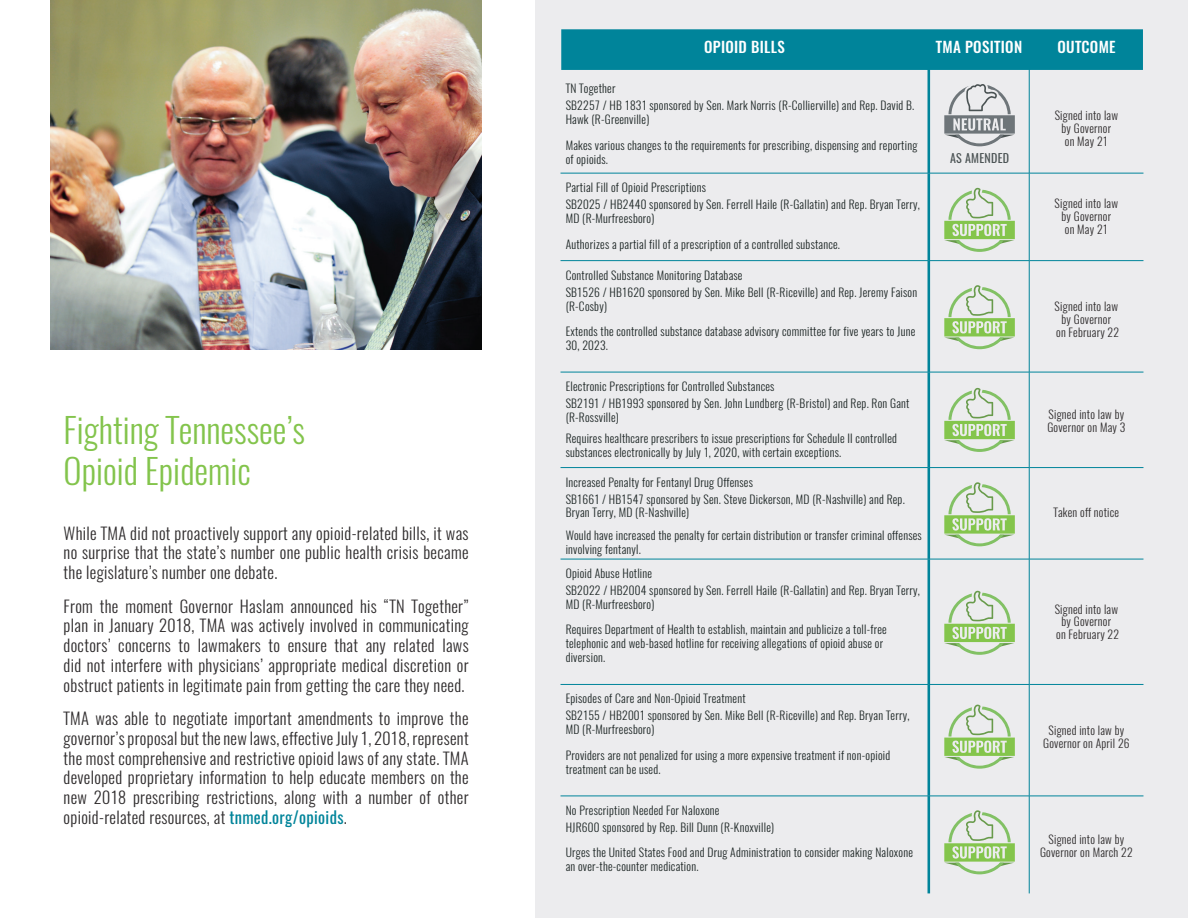
<style>
.page{position:relative;width:1188px;height:918px;background:#fff}
.page>*{position:absolute;margin:0;border:0;box-sizing:border-box;transform-origin:0 0}
.t1{font:300 34.5px/41.4px "Oswald";color:#83c44c}
.t2{font:300 16.5px/19.8px "Oswald";letter-spacing:.02em;color:#2e2b2c;text-align:justify}
.t3{font:500 15px "Oswald";letter-spacing:.02em;color:#fff}
.t4{font:12px "Oswald";letter-spacing:.02em;color:#4a5253}
.t5{font:300 11.55px/17px "Oswald";letter-spacing:.02em;color:#1d2625}
.t6{font:300 11.55px/12.9px "Oswald";letter-spacing:.02em;color:#2e2b2c;text-align:center}
.s1{font-weight:400;color:#00849a}
</style>
<div class="page">
<div style="left:536px;top:0;width:652px;height:918px;background:#ececee"></div>
<hr style="left:928px;top:54px;width:2px;height:119px;background:#00849a">
<hr style="left:928px;top:173px;width:2px;height:87px;background:#00849a">
<hr style="left:928px;top:261px;width:2px;height:111px;background:#00849a">
<hr style="left:928px;top:372px;width:2px;height:95px;background:#00849a">
<hr style="left:928px;top:468px;width:2px;height:91px;background:#00849a">
<hr style="left:928px;top:559px;width:2px;height:125px;background:#00849a">
<hr style="left:928px;top:685px;width:2px;height:111px;background:#00849a">
<hr style="left:928px;top:796px;width:2px;height:97px;background:#00849a">
<hr style="left:1029px;top:54px;width:1px;height:119px;background:#00849a">
<hr style="left:561px;top:173px;width:368px;height:1px;background:#00849a">
<hr style="left:929px;top:173px;width:100px;height:1px;background:#00849a">
<hr style="left:1029px;top:173px;width:114px;height:1px;background:#00849a">
<hr style="left:1029px;top:173px;width:1px;height:87px;background:#00849a">
<hr style="left:561px;top:260px;width:368px;height:1px;background:#00849a">
<hr style="left:929px;top:260px;width:100px;height:1px;background:#00849a">
<hr style="left:1029px;top:260px;width:114px;height:1px;background:#00849a">
<hr style="left:1029px;top:261px;width:1px;height:111px;background:#00849a">
<hr style="left:561px;top:372px;width:368px;height:1px;background:#00849a">
<hr style="left:929px;top:372px;width:100px;height:1px;background:#00849a">
<hr style="left:1029px;top:372px;width:114px;height:1px;background:#00849a">
<hr style="left:1029px;top:372px;width:1px;height:95px;background:#00849a">
<hr style="left:561px;top:467px;width:368px;height:1px;background:#00849a">
<hr style="left:929px;top:467px;width:100px;height:1px;background:#00849a">
<hr style="left:1029px;top:467px;width:114px;height:1px;background:#00849a">
<hr style="left:1029px;top:468px;width:1px;height:91px;background:#00849a">
<hr style="left:561px;top:559px;width:368px;height:1px;background:#00849a">
<hr style="left:929px;top:559px;width:100px;height:1px;background:#00849a">
<hr style="left:1029px;top:559px;width:114px;height:1px;background:#00849a">
<hr style="left:1029px;top:559px;width:1px;height:125px;background:#00849a">
<hr style="left:561px;top:684px;width:368px;height:1px;background:#00849a">
<hr style="left:929px;top:684px;width:100px;height:1px;background:#00849a">
<hr style="left:1029px;top:684px;width:114px;height:1px;background:#00849a">
<hr style="left:1029px;top:685px;width:1px;height:111px;background:#00849a">
<hr style="left:561px;top:796px;width:368px;height:1px;background:#00849a">
<hr style="left:929px;top:796px;width:100px;height:1px;background:#00849a">
<hr style="left:1029px;top:796px;width:114px;height:1px;background:#00849a">
<hr style="left:1029px;top:796px;width:1px;height:97px;background:#00849a">
<div style="left:561px;top:29px;width:582px;height:41px;background:#00849a"></div>
<hr style="left:926px;top:30px;width:3px;height:39px;background:#00849a">
<hr style="left:1030px;top:30px;width:1px;height:39px;background:#00849a">
<img style="left:51px;top:0;width:430px;height:349px">
<svg style="left:944px;top:188px;width:71px;height:64px"></svg>
<svg style="left:944px;top:84px;width:71px;height:62px"></svg>
<svg style="left:944px;top:285px;width:71px;height:64px"></svg>
<svg style="left:944px;top:388px;width:71px;height:64px"></svg>
<svg style="left:944px;top:591px;width:71px;height:64px"></svg>
<svg style="left:944px;top:705px;width:71px;height:64px"></svg>
<svg style="left:944px;top:810px;width:71px;height:64px"></svg>
<svg style="left:944px;top:482px;width:71px;height:64px"></svg>
<h1 class="t1" style="left:64px;top:405px;width:243px">Fighting Tennessee’s<br>Opioid Epidemic</h1>
<h2 class="t2" style="left:64px;top:521px;width:407px">While TMA did not proactively support any opioid-related bills, it was no surprise that the state’s number one public health crisis became the legislature’s number one debate.</h2>
<p class="t2" style="left:64px;top:594px;width:407px">From the moment Governor Haslam announced his “TN Together” plan in January 2018, TMA was actively involved in communicating doctors’ concerns to lawmakers to ensure that any related laws did not interfere with physicians’ appropriate medical discretion or obstruct patients in legitimate pain from getting the care they need.</p>
<p class="t2" style="left:64px;top:707px;width:407px">TMA was able to negotiate important amendments to improve the governor’s proposal but the new laws, effective July 1, 2018, represent the most comprehensive and restrictive opioid laws of any state. TMA developed proprietary information to help educate members on the new 2018 prescribing restrictions, along with a number of other opioid-related resources, at <span class="s1">tnmed.org/opioids</span>.</p>
<p class="t3" style="left:704px;top:39px;width:82px">OPIOID BILLS</p>
<p class="t3" style="left:936px;top:39px;width:88px">TMA POSITION</p>
<p class="t3" style="left:1058px;top:39px;width:60px">OUTCOME</p>
<p class="t5" style="left:566px;top:79px;width:350px">TN Together<br>SB2257 / HB 1831 sponsored by Sen. Mark Norris (R-Collierville) and Rep. David B.</p>
<p class="t5" style="left:566px;top:110px;width:85px">Hawk (R-Greenville)</p>
<p class="t5" style="left:566px;top:137px;width:353px;line-height:14px">Makes various changes to the requirements for prescribing, dispensing and reporting of opioids.</p>
<p class="t5" style="left:566px;top:178px;width:356px">Partial Fill of Opioid Prescriptions<br>SB2025 / HB2440 sponsored by Sen. Ferrell Haile (R-Gallatin) and Rep. Bryan Terry,</p>
<p class="t5" style="left:566px;top:209px;width:90px">MD (R-Murfreesboro)</p>
<p class="t5" style="left:566px;top:234px;width:276px">Authorizes a partial fill of a prescription of a controlled substance.</p>
<p class="t5" style="left:566px;top:265px;width:353px">Controlled Substance Monitoring Database<br>SB1526 / HB1620 sponsored by Sen. Mike Bell (R-Riceville) and Rep. Jeremy Faison</p>
<p class="t5" style="left:566px;top:296px;width:43px">(R-Cosby)</p>
<p class="t5" style="left:566px;top:323px;width:351px;line-height:14px">Extends the controlled substance database advisory committee for five years to June<br>30, 2023.</p>
<p class="t5" style="left:566px;top:377px;width:345px">Electronic Prescriptions for Controlled Substances<br>SB2191 / HB1993 sponsored by Sen. John Lundberg (R-Bristol) and Rep. Ron Gant</p>
<p class="t5" style="left:566px;top:405px;width:333px;line-height:21px">(R-Rossville)<br>Requires healthcare prescribers to issue prescriptions for Schedule II controlled</p>
<p class="t5" style="left:566px;top:442px;width:277px">substances electronically by July 1, 2020, with certain exceptions.</p>
<p class="t5" style="left:566px;top:472px;width:341px">Increased Penalty for Fentanyl Drug Offenses<br>SB1661 / HB1547 sponsored by Sen. Steve Dickerson, MD (R-Nashville) and Rep.</p>
<p class="t5" style="left:566px;top:500px;width:358px;line-height:22.5px">Bryan Terry, MD (R-Nashville)<br>Would have increased the penalty for certain distribution or transfer criminal offenses</p>
<p class="t5" style="left:566px;top:539px;width:77px">involving fentanyl.</p>
<p class="t5" style="left:566px;top:564px;width:356px">Opioid Abuse Hotline<br>SB2022 / HB2004 sponsored by Sen. Ferrell Haile (R-Gallatin) and Rep. Bryan Terry,</p>
<p class="t5" style="left:566px;top:595px;width:90px">MD (R-Murfreesboro)</p>
<p class="t5" style="left:566px;top:622px;width:323px;line-height:14px">Requires Department of Health to establish, maintain and publicize a toll-free telephonic and web-based hotline for receiving allegations of opioid abuse or diversion.</p>
<p class="t5" style="left:566px;top:689px;width:345px">Episodes of Care and Non-Opioid Treatment<br>SB2155 / HB2001 sponsored by Sen. Mike Bell (R-Riceville) and Rep. Bryan Terry,</p>
<p class="t5" style="left:566px;top:720px;width:90px">MD (R-Murfreesboro)</p>
<p class="t5" style="left:566px;top:747px;width:326px;line-height:14px">Providers are not penalized for using a more expensive treatment if non-opioid treatment can be used.</p>
<p class="t5" style="left:566px;top:800px;width:210px">No Prescription Needed For Naloxone<br>HJR600 sponsored by Rep. Bill Dunn (R-Knoxville)</p>
<p class="t5" style="left:566px;top:844px;width:349px;line-height:14px">Urges the United States Food and Drug Administration to consider making Naloxone an over-the-counter medication.</p>
<p class="t4" style="left:950px;top:148px;width:61px">AS AMENDED</p>
<p class="t6" style="left:1055px;top:108px;width:65px">Signed into law by Governor<br>on May 21</p>
<p class="t6" style="left:1055px;top:196px;width:65px">Signed into law by Governor<br>on May 21</p>
<p class="t6" style="left:1055px;top:299px;width:66px">Signed into law by Governor<br>on February 22</p>
<p class="t6" style="left:1047px;top:407px;width:80px;text-align:left">Signed into law by<br>Governor on May 3</p>
<p class="t6" style="left:1053px;top:504px;width:67px">Taken off notice</p>
<p class="t6" style="left:1055px;top:601px;width:66px">Signed into law by Governor<br>on February 22</p>
<p class="t6" style="left:1043px;top:723px;width:88px">Signed into law by<br>Governor on April 26</p>
<p class="t6" style="left:1040px;top:832px;width:94px">Signed into law by<br>Governor on March 22</p>
</div>
